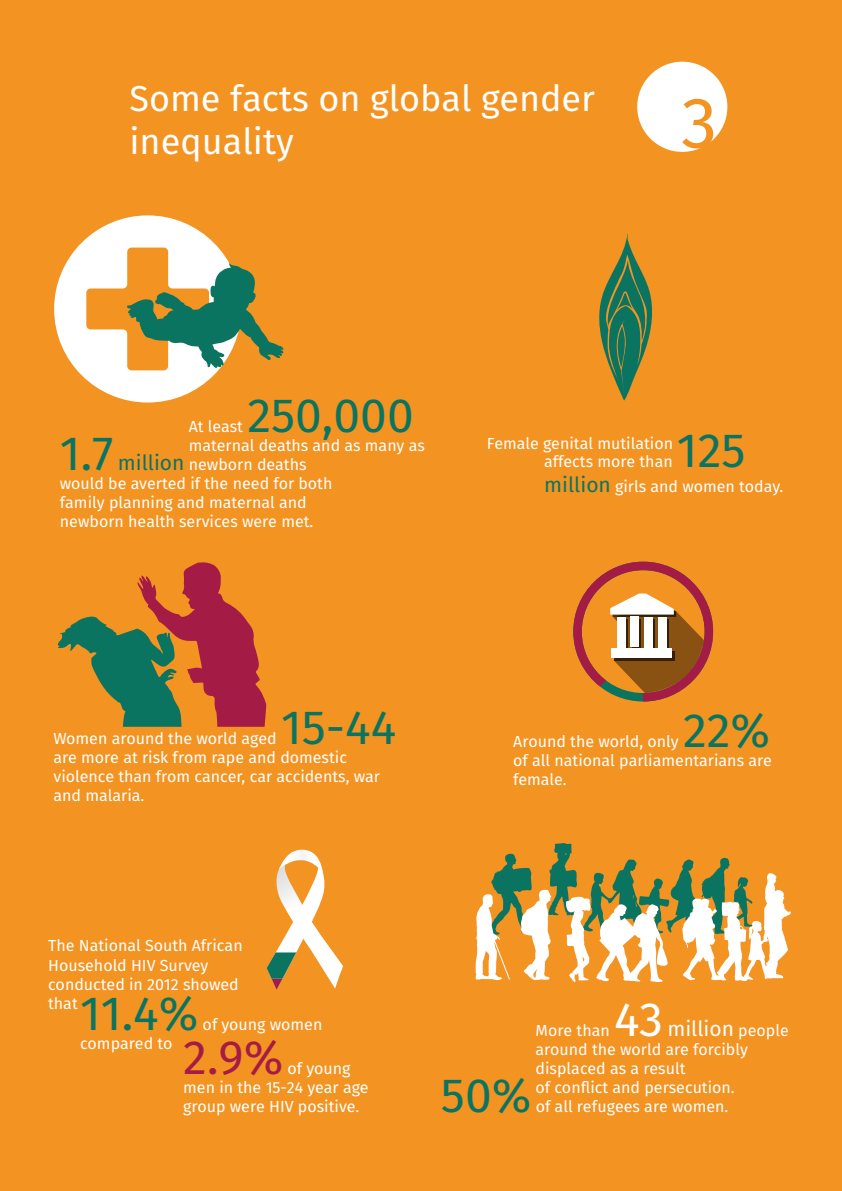
<style>
.page{position:relative;width:842px;height:1191px;background:#f39322}
.page>*{position:absolute;margin:0;border:0;box-sizing:border-box;transform-origin:0 0}
.t1{font:72px "Fira Sans";color:#f39322}
.t2{font:48px "Fira Sans";color:#0b7461}
.t3{font:48px "Fira Sans";color:#a41c45}
.t4{font:48px "Fira Sans";color:#fff}
.t5{font:36px/43.2px "Fira Sans";color:#fff}
.t6{font:21px "Fira Sans";color:#fff}
.t7{font:16px/19.2px "Fira Sans";color:#fff}
.s1{font-size:21px;color:#0b7461}
.s2{font-size:16px}
</style>
<div class="page">
<svg style="left:54px;top:215px;width:230px;height:187px"></svg>
<svg style="left:599px;top:234px;width:54px;height:166px"></svg>
<svg style="left:58px;top:562px;width:208px;height:165px"></svg>
<svg style="left:573px;top:561px;width:140px;height:140px"></svg>
<svg style="left:476px;top:843px;width:315px;height:139px"></svg>
<div style="left:637px;top:62px;width:90px;height:90px;background:#fff;border-radius:50%"></div>
<svg style="left:267px;top:849px;width:76px;height:140px"></svg>
<h3 class="t5" style="left:129px;top:77px;width:467px">Some facts on global gender inequality</h3>
<h1 class="t1" style="left:681px;top:72px;width:37px">3</h1>
<h2 class="t2" style="left:247px;top:381px;width:168px">250,000</h2>
<p class="t7" style="left:189px;top:436px;width:238px">maternal deaths and as many as</p>
<p class="t7" style="left:189px;top:417px;width:56px">At least</p>
<h2 class="t2" style="left:677px;top:416px;width:70px">125</h2>
<p class="t7" style="left:544px;top:476px;width:241px"><span class="s1">million</span> girls and women today.</p>
<p class="t7" style="left:487px;top:433px;width:188px">Female genital mutilation</p>
<h2 class="t2" style="left:60px;top:419px;width:55px">1.7</h2>
<p class="t7" style="left:60px;top:454px;width:274px;text-indent:58px"><span class="s1">million</span> newborn deaths would be averted if the need for both family planning and maternal and newborn health services were met.</p>
<p class="t7" style="left:544px;top:451px;width:130px">affects more than</p>
<h2 class="t2" style="left:281px;top:693px;width:117px">15-44</h2>
<p class="t7" style="left:53px;top:748px;width:328px">are more at risk from rape and domestic violence than from cancer, car accidents, war and malaria.</p>
<p class="t7" style="left:53px;top:728px;width:225px">Women around the world aged</p>
<h2 class="t2" style="left:683px;top:696px;width:89px">22%</h2>
<p class="t7" style="left:513px;top:731px;width:260px">Around the world, only<br>of all national parliamentarians are</p>
<p class="t7" style="left:513px;top:770px;width:55px">female.</p>
<p class="t7" style="left:48px;top:936px;width:196px">The National South African<br>Household HIV Survey conducted in 2012 showed that</p>
<h2 class="t2" style="left:80px;top:979px;width:120px">11.4%</h2>
<p class="t7" style="left:203px;top:1014px;width:121px">of young women</p>
<p class="t7" style="left:80px;top:1033px;width:94px">compared to</p>
<h2 class="t3" style="left:183px;top:1023px;width:102px">2.9%</h2>
<p class="t7" style="left:183px;top:1058px;width:187px;text-indent:104px">of young men in the 15-24 year age group were HIV positive.</p>
<h2 class="t4" style="left:614px;top:985px;width:51px">43</h2>
<h3 class="t6" style="left:667px;top:1013px;width:123px">million <span class="s2">people</span></h3>
<p class="t7" style="left:535px;top:1039px;width:214px">around the world are forcibly displaced as a result<br>of conflict and persecution.</p>
<p class="t7" style="left:535px;top:1020px;width:76px">More than</p>
<h2 class="t2" style="left:441px;top:1061px;width:92px">50%</h2>
<p class="t7" style="left:536px;top:1097px;width:194px">of all refugees are women.</p>
</div>
